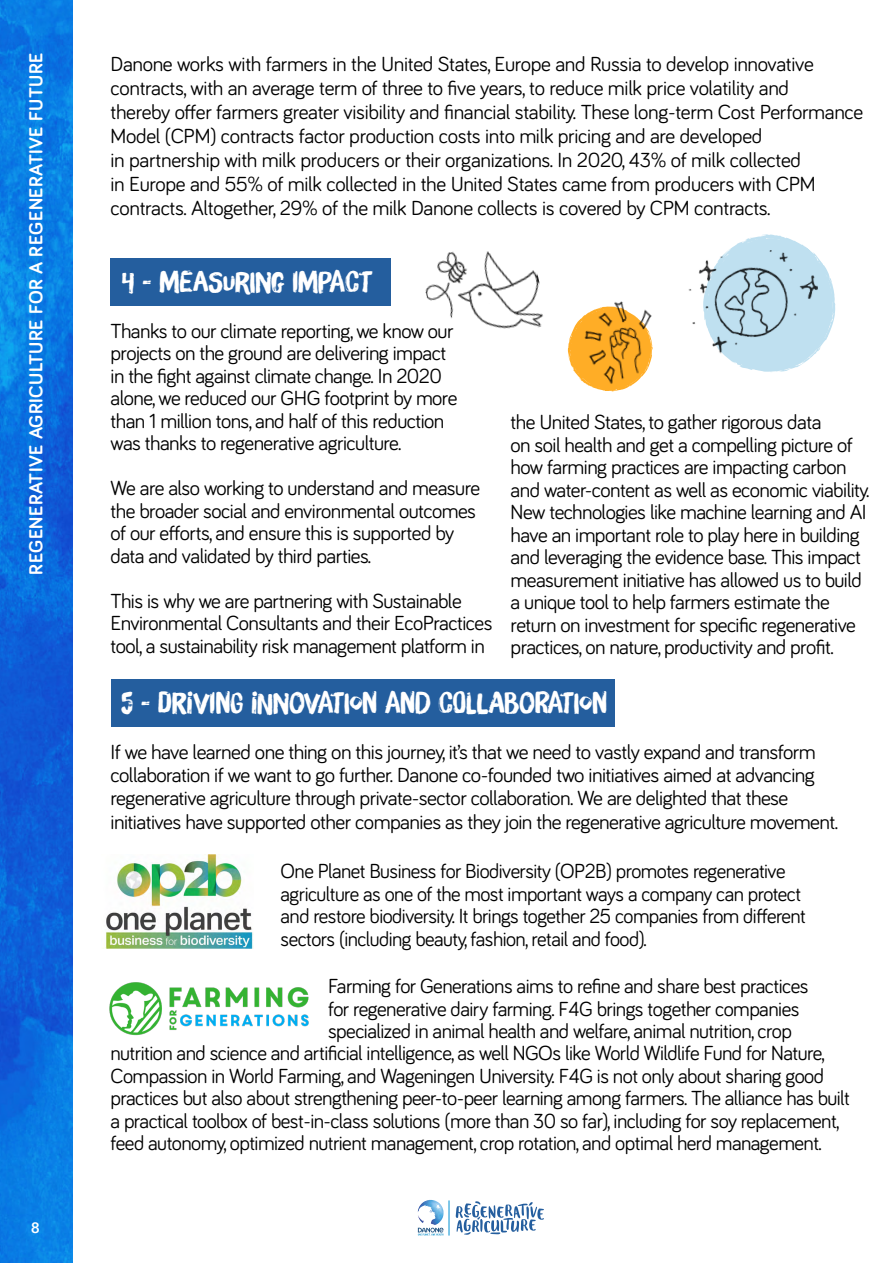
<style>
.page{position:relative;width:893px;height:1263px;background:#fff}
.page>*{position:absolute;margin:0;border:0;box-sizing:border-box;transform-origin:0 0}
.t1{font:28.8px "Brush Up";color:#fff}
.t2{font:21px/22.5px "Bariol";letter-spacing:-.025em;color:#000}
.t3{font:700 19.5px "Bariol";letter-spacing:.02em;color:#fff}
.t4{font:600 15px "Avenir Next";color:#fff}
</style>
<div class="page">
<img style="left:0;top:0;width:72px;height:1263px">
<hr style="left:449px;top:1200px;width:1px;height:35px;background:#008fd1">
<svg style="left:417px;top:1199px;width:27px;height:27px"></svg>
<svg style="left:418px;top:1228px;width:25px;height:8px"></svg>
<svg style="left:422px;top:1200px;width:8px;height:3px"></svg>
<svg style="left:456px;top:1201px;width:88px;height:34px"></svg>
<svg style="left:567px;top:337px;width:52px;height:55px"></svg>
<img style="left:570px;top:301px;width:83px;height:89px">
<div style="left:111px;top:258px;width:280px;height:48px;background:#245e9e"></div>
<div style="left:111px;top:679px;width:503px;height:48px;background:#245e9e"></div>
<svg style="left:727px;top:234px;width:109px;height:138px"></svg>
<img style="left:688px;top:245px;width:136px;height:112px">
<img style="left:425px;top:251px;width:118px;height:78px">
<img style="left:109px;top:982px;width:200px;height:54px">
<img style="left:105px;top:855px;width:148px;height:93px">
<p class="t3" style="left:23px;top:575px;width:523px;rotate:-90deg">REGENERATIVE AGRICULTURE FOR A REGENERATIVE FUTURE</p>
<p class="t4" style="left:31px;top:1214px;width:11px">8</p>
<p class="t2" style="left:111px;top:50px;width:754px;line-height:24px">Danone works with farmers in the United States, Europe and Russia to develop innovative contracts, with an average term of three to five years, to reduce milk price volatility and<br>thereby offer farmers greater visibility and financial stability. These long-term Cost Performance Model (CPM) contracts factor production costs into milk pricing and are developed<br>in partnership with milk producers or their organizations. In 2020, 43% of milk collected<br>in Europe and 55% of milk collected in the United States came from producers with CPM contracts. Altogether, 29% of the milk Danone collects is covered by CPM contracts.</p>
<h1 class="t1" style="left:122px;top:265px;width:251px">4 - MEASURING IMPACT</h1>
<p class="t2" style="left:111px;top:318px;width:348px">Thanks to our climate reporting, we know our projects on the ground are delivering impact in the fight against climate change. In 2020 alone, we reduced our GHG footprint by more than 1 million tons, and half of this reduction was thanks to regenerative agriculture.</p>
<p class="t2" style="left:111px;top:476px;width:371px">We are also working to understand and measure the broader social and environmental outcomes of our efforts, and ensure this is supported by data and validated by third parties.</p>
<p class="t2" style="left:111px;top:588px;width:383px">This is why we are partnering with Sustainable<br>Environmental Consultants and their EcoPractices tool, a sustainability risk management platform in</p>
<p class="t2" style="left:511px;top:410px;width:360px">the United States, to gather rigorous data<br>on soil health and get a compelling picture of how farming practices are impacting carbon and water-content as well as economic viability.<br>New technologies like machine learning and AI have an important role to play here in building and leveraging the evidence base. This impact measurement initiative has allowed us to build a unique tool to help farmers estimate the return on investment for specific regenerative practices, on nature, productivity and profit.</p>
<h1 class="t1" style="left:121px;top:686px;width:465px">5 - DRIVING INNOVATION AND COLLABORATION</h1>
<p class="t2" style="left:111px;top:739px;width:729px;line-height:23.2px">If we have learned one thing on this journey, it’s that we need to vastly expand and transform collaboration if we want to go further. Danone co-founded two initiatives aimed at advancing regenerative agriculture through private-sector collaboration. We are delighted that these initiatives have supported other companies as they join the regenerative agriculture movement.</p>
<p class="t2" style="left:281px;top:859px;width:527px">One Planet Business for Biodiversity (OP2B) promotes regenerative agriculture as one of the most important ways a company can protect and restore biodiversity. It brings together 25 companies from different sectors (including beauty, fashion, retail and food).</p>
<p class="t2" style="left:328px;top:973px;width:482px">Farming for Generations aims to refine and share best practices</p>
<p class="t2" style="left:328px;top:996px;width:473px">for regenerative dairy farming. F4G brings together companies</p>
<p class="t2" style="left:328px;top:1018px;width:465px">specialized in animal health and welfare, animal nutrition, crop</p>
<p class="t2" style="left:111px;top:1041px;width:716px">nutrition and science and artificial intelligence, as well NGOs like World Wildlife Fund for Nature,</p>
<p class="t2" style="left:111px;top:1063px;width:715px">Compassion in World Farming, and Wageningen University. F4G is not only about sharing good</p>
<p class="t2" style="left:111px;top:1086px;width:741px">practices but also about strengthening peer-to-peer learning among farmers. The alliance has built</p>
<p class="t2" style="left:111px;top:1108px;width:731px">a practical toolbox of best-in-class solutions (more than 30 so far), including for soy replacement,</p>
<p class="t2" style="left:111px;top:1131px;width:713px">feed autonomy, optimized nutrient management, crop rotation, and optimal herd management.</p>
</div>
